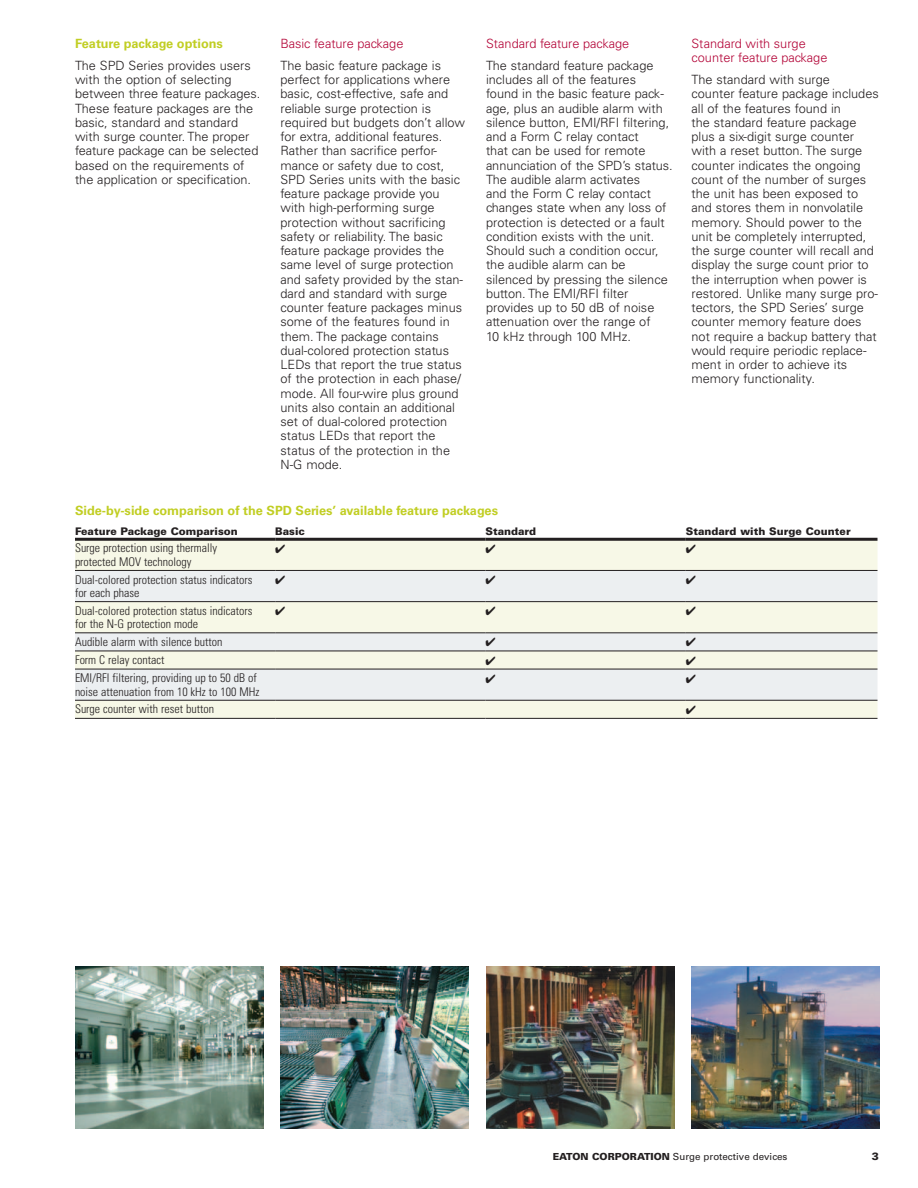
<style>
.page{position:relative;width:918px;height:1188px;background:#fff}
.page>*{position:absolute;margin:0;border:0;box-sizing:border-box;transform-origin:0 0}
._02_Body__8_5_pt{font:300 12.75px/14.2px "Univers LT Std";color:#231f20}
._02_Body_Head__8_5_p{font:700 12.75px "Univers LT Std";color:#c1ce23}
._02_Body_Subhead__8{font:300 12.75px/14.2px "Univers LT Std";color:#b30437}
._03_Table_Body___ADJ{font:300 condensed 12px/13.5px "Univers LT Std";color:#231f20}
._03_Table_Main_Head{font:900 10.5px "Univers LT Std";color:#231f20}
._00_Folio_Flush_Righ{font:900 10.5px "Univers LT Std";color:#231f20}
._00_Footer_Flush_Rig{font:9.75px "Univers LT Std";color:#231f20}
.s1{font-weight:900}
</style>
<div class="page">
<img style="left:75px;top:967px;width:188px;height:162px">
<img style="left:280px;top:967px;width:189px;height:162px">
<img style="left:486px;top:967px;width:188px;height:162px">
<img style="left:692px;top:967px;width:188px;height:162px">
<div style="left:75px;top:541px;width:803px;height:177px;background:#f7f8e7"></div>
<svg style="left:75px;top:571px;width:803px;height:129px;background:#eceee9"></svg>
<hr style="left:75px;top:601px;width:200px;height:1px;background:#231f20">
<hr style="left:275px;top:601px;width:211px;height:1px;background:#231f20">
<hr style="left:486px;top:601px;width:200px;height:1px;background:#231f20">
<hr style="left:686px;top:601px;width:192px;height:1px;background:#231f20">
<hr style="left:75px;top:633px;width:200px;height:1px;background:#231f20">
<hr style="left:275px;top:633px;width:211px;height:1px;background:#231f20">
<hr style="left:486px;top:633px;width:200px;height:1px;background:#231f20">
<hr style="left:686px;top:633px;width:192px;height:1px;background:#231f20">
<hr style="left:75px;top:651px;width:200px;height:1px;background:#231f20">
<hr style="left:275px;top:651px;width:211px;height:1px;background:#231f20">
<hr style="left:486px;top:651px;width:200px;height:1px;background:#231f20">
<hr style="left:686px;top:651px;width:192px;height:1px;background:#231f20">
<hr style="left:75px;top:669px;width:200px;height:1px;background:#231f20">
<hr style="left:275px;top:669px;width:211px;height:1px;background:#231f20">
<hr style="left:486px;top:669px;width:200px;height:1px;background:#231f20">
<hr style="left:686px;top:669px;width:192px;height:1px;background:#231f20">
<hr style="left:75px;top:700px;width:200px;height:1px;background:#231f20">
<hr style="left:275px;top:700px;width:211px;height:1px;background:#231f20">
<hr style="left:486px;top:700px;width:200px;height:1px;background:#231f20">
<hr style="left:686px;top:700px;width:192px;height:1px;background:#231f20">
<hr style="left:75px;top:538px;width:200px;height:3px;background:#231f20">
<hr style="left:275px;top:538px;width:211px;height:3px;background:#231f20">
<hr style="left:486px;top:538px;width:200px;height:3px;background:#231f20">
<hr style="left:686px;top:538px;width:192px;height:3px;background:#231f20">
<hr style="left:75px;top:570px;width:200px;height:1px;background:#231f20">
<hr style="left:275px;top:570px;width:211px;height:1px;background:#231f20">
<hr style="left:486px;top:570px;width:200px;height:1px;background:#231f20">
<hr style="left:686px;top:570px;width:192px;height:1px;background:#231f20">
<hr style="left:75px;top:718px;width:200px;height:1px;background:#231f20">
<hr style="left:275px;top:718px;width:211px;height:1px;background:#231f20">
<hr style="left:486px;top:718px;width:200px;height:1px;background:#231f20">
<hr style="left:686px;top:718px;width:192px;height:1px;background:#231f20">
<svg style="left:276px;top:544px;width:9px;height:9px"></svg>
<svg style="left:486px;top:544px;width:9px;height:9px"></svg>
<svg style="left:686px;top:544px;width:10px;height:9px"></svg>
<svg style="left:276px;top:575px;width:9px;height:9px"></svg>
<svg style="left:486px;top:575px;width:9px;height:9px"></svg>
<svg style="left:686px;top:575px;width:10px;height:9px"></svg>
<svg style="left:276px;top:607px;width:9px;height:8px"></svg>
<svg style="left:486px;top:607px;width:9px;height:8px"></svg>
<svg style="left:686px;top:607px;width:10px;height:8px"></svg>
<svg style="left:486px;top:638px;width:9px;height:9px"></svg>
<svg style="left:686px;top:638px;width:10px;height:9px"></svg>
<svg style="left:486px;top:656px;width:9px;height:9px"></svg>
<svg style="left:686px;top:656px;width:10px;height:9px"></svg>
<svg style="left:486px;top:674px;width:9px;height:9px"></svg>
<svg style="left:686px;top:674px;width:10px;height:9px"></svg>
<svg style="left:686px;top:705px;width:10px;height:9px"></svg>
<p class="_02_Body_Head__8_5_p" style="left:75px;top:36px;width:149px">Feature package options</p>
<p class="_02_Body__8_5_pt" style="left:75px;top:58px;width:187px">The SPD Series provides users with the option of selecting between three feature packages.<br>These feature packages are the basic, standard and standard with surge counter. The proper feature package can be selected based on the requirements of the application or specification.</p>
<p class="_02_Body_Subhead__8" style="left:280px;top:37px;width:124px">Basic feature package</p>
<p class="_02_Body__8_5_pt" style="left:280px;top:58px;width:186px">The basic feature package is perfect for applications where basic, cost-effective, safe and reliable surge protection is required but budgets don’t allow for extra, additional features.<br>Rather than sacrifice perfor&shy;mance or safety due to cost,<br>SPD Series units with the basic feature package provide you with high-performing surge protection without sacrificing safety or reliability. The basic feature package provides the same level of surge protection and safety provided by the stan&shy;dard and standard with surge counter feature packages minus some of the features found in them. The package contains dual-colored protection status<br>LEDs that report the true status of the protection in each phase/ mode. All four-wire plus ground units also contain an additional set of dual-colored protection status LEDs that report the status of the protection in the<br>N-G mode.</p>
<p class="_02_Body_Subhead__8" style="left:486px;top:37px;width:145px">Standard feature package</p>
<p class="_02_Body__8_5_pt" style="left:486px;top:58px;width:188px">The standard feature package includes all of the features<br>found in the basic feature pack&shy;age, plus an audible alarm with silence button, EMI/RFI filtering, and a Form C relay contact<br>that can be used for remote annunciation of the SPD’s status.<br>The audible alarm activates<br>and the Form C relay contact changes state when any loss of protection is detected or a fault condition exists with the unit.<br>Should such a condition occur, the audible alarm can be silenced by pressing the silence button. The EMI/RFI filter provides up to 50 dB of noise attenuation over the range of<br>10 kHz through 100 MHz.</p>
<p class="_02_Body_Subhead__8" style="left:692px;top:37px;width:137px">Standard with surge counter feature package</p>
<p class="_02_Body__8_5_pt" style="left:692px;top:73px;width:189px">The standard with surge<br>counter feature package includes all of the features found in<br>the standard feature package plus a six-digit surge counter with a reset button. The surge counter indicates the ongoing count of the number of surges the unit has been exposed to and stores them in nonvolatile memory. Should power to the unit be completely interrupted, the surge counter will recall and display the surge count prior to the interruption when power is restored. Unlike many surge pro&shy;tectors, the SPD Series’ surge counter memory feature does not require a backup battery that would require periodic replace&shy;ment in order to achieve its memory functionality.</p>
<p class="_02_Body_Head__8_5_p" style="left:75px;top:503px;width:425px">Side-by-side comparison of the SPD Series’ available feature packages</p>
<p class="_03_Table_Main_Head" style="left:75px;top:524px;width:164px">Feature Package Comparison</p>
<p class="_03_Table_Main_Head" style="left:275px;top:524px;width:31px">Basic</p>
<p class="_03_Table_Main_Head" style="left:486px;top:524px;width:52px">Standard</p>
<p class="_03_Table_Main_Head" style="left:686px;top:524px;width:166px">Standard with Surge Counter</p>
<p class="_03_Table_Body___ADJ" style="left:75px;top:541px;width:144px">Surge protection using thermally protected MOV technology</p>
<p class="_03_Table_Body___ADJ" style="left:75px;top:573px;width:179px">Dual-colored protection status indicators for each phase</p>
<p class="_03_Table_Body___ADJ" style="left:75px;top:604px;width:179px">Dual-colored protection status indicators for the N-G protection mode</p>
<p class="_03_Table_Body___ADJ" style="left:75px;top:635px;width:149px">Audible alarm with silence button</p>
<p class="_03_Table_Body___ADJ" style="left:75px;top:653px;width:91px">Form C relay contact</p>
<p class="_03_Table_Body___ADJ" style="left:75px;top:671px;width:186px">EMI/RFI filtering, providing up to 50 dB of noise attenuation from 10 kHz to 100 MHz</p>
<p class="_03_Table_Body___ADJ" style="left:75px;top:702px;width:140px">Surge counter with reset button</p>
<p class="_00_Footer_Flush_Rig" style="left:553px;top:1151px;width:236px"><span class="s1">EATON CORPORATION</span> Surge protective devices</p>
<p class="_00_Folio_Flush_Righ" style="left:872px;top:1150px;width:9px">3</p>
</div>
